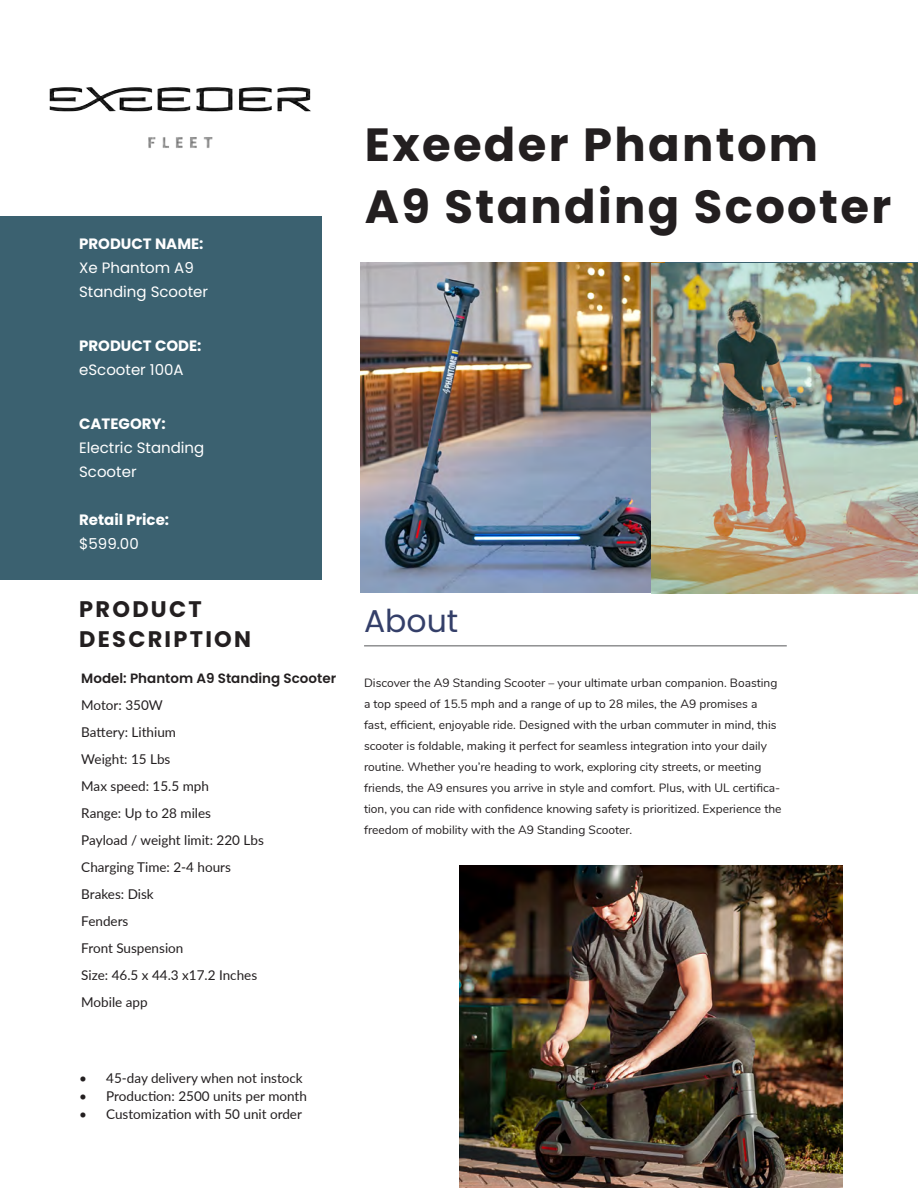
<style>
.page{position:relative;width:918px;height:1188px;background:#fff}
.page>*{position:absolute;margin:0;border:0;box-sizing:border-box;transform-origin:0 0}
.t1{font:700 46.5px "Poppins";letter-spacing:.05em;color:#231f20}
.Subtitle{font:31.5px "Poppins";color:#343f69}
.Heading_1_-_left{font:700 22.5px "Poppins";letter-spacing:.1em;color:#231f20}
.Heading_3_-_left{font:15px/24px "Poppins";color:#fff}
.Heading_3_-_left-2{font:700 15px "Poppins";color:#fff}
.t2{font:13.5px "Lato";color:#231f20}
.t3{font:600 13.5px "Poppins";color:#231f20}
.Body_text_1_-_left{font:12px/21px "Nunito";color:#231f20}
</style>
<div class="page">
<div style="left:0;top:216px;width:322px;height:364px;background:#3b6170"></div>
<hr style="left:364px;top:645px;width:423px;height:1px;background:#57585a">
<img style="left:360px;top:262px;width:305px;height:330px">
<img style="left:49px;top:87px;width:262px;height:61px">
<img style="left:459px;top:865px;width:384px;height:323px">
<img style="left:651px;top:264px;width:267px;height:330px">
<p class="Heading_3_-_left-2" style="left:79px;top:235px;width:126px">PRODUCT NAME:</p>
<p class="Heading_3_-_left" style="left:79px;top:255px;width:131px">Xe Phantom A9<br>Standing Scooter</p>
<p class="Heading_3_-_left-2" style="left:79px;top:337px;width:124px">PRODUCT CODE:</p>
<p class="Heading_3_-_left" style="left:79px;top:357px;width:106px">eScooter 100A</p>
<p class="Heading_3_-_left-2" style="left:79px;top:415px;width:88px">CATEGORY:</p>
<p class="Heading_3_-_left" style="left:79px;top:435px;width:127px">Electric Standing<br>Scooter</p>
<p class="Heading_3_-_left-2" style="left:79px;top:511px;width:92px">Retail Price:</p>
<p class="Heading_3_-_left" style="left:79px;top:531px;width:61px">$599.00</p>
<p class="Heading_1_-_left" style="left:79px;top:596px;width:124px">PRODUCT</p>
<p class="Heading_1_-_left" style="left:79px;top:626px;width:173px">DESCRIPTION</p>
<p class="t3" style="left:81px;top:670px;width:256px">Model: Phantom A9 Standing Scooter</p>
<p class="t2" style="left:81px;top:695px;width:83px">Motor: 350W</p>
<p class="t2" style="left:81px;top:722px;width:96px">Battery: Lithium</p>
<p class="t2" style="left:81px;top:749px;width:91px">Weight: 15 Lbs</p>
<p class="t2" style="left:81px;top:776px;width:129px">Max speed: 15.5 mph</p>
<p class="t2" style="left:81px;top:803px;width:131px">Range: Up to 28 miles</p>
<p class="t2" style="left:81px;top:830px;width:184px">Payload / weight limit: 220 Lbs</p>
<p class="t2" style="left:81px;top:857px;width:151px">Charging Time: 2-4 hours</p>
<p class="t2" style="left:81px;top:884px;width:74px">Brakes: Disk</p>
<p class="t2" style="left:81px;top:911px;width:49px">Fenders</p>
<p class="t2" style="left:81px;top:938px;width:104px">Front Suspension</p>
<p class="t2" style="left:81px;top:965px;width:177px">Size: 46.5 x 44.3 x17.2 Inches</p>
<p class="t2" style="left:81px;top:992px;width:68px">Mobile app</p>
<p class="t2" style="left:79px;top:1068px;width:225px">• 45-day delivery when not instock</p>
<p class="t2" style="left:79px;top:1086px;width:229px">• Production: 2500 units per month</p>
<p class="t2" style="left:79px;top:1104px;width:224px">• Customization with 50 unit order</p>
<p class="t1" style="left:365px;top:118px;width:455px">Exeeder Phantom</p>
<p class="t1" style="left:365px;top:180px;width:528px">A9 Standing Scooter</p>
<p class="Subtitle" style="left:364px;top:603px;width:96px">About</p>
<p class="Body_text_1_-_left" style="left:364px;top:672px;width:419px">Discover the A9 Standing Scooter – your ultimate urban companion. Boasting a top speed of 15.5 mph and a range of up to 28 miles, the A9 promises a fast, efficient, enjoyable ride. Designed with the urban commuter in mind, this scooter is foldable, making it perfect for seamless integration into your daily routine. Whether you’re heading to work, exploring city streets, or meeting friends, the A9 ensures you arrive in style and comfort. Plus, with UL certifica&shy;tion, you can ride with confidence knowing safety is prioritized. Experience the freedom of mobility with the A9 Standing Scooter.</p>
</div>
